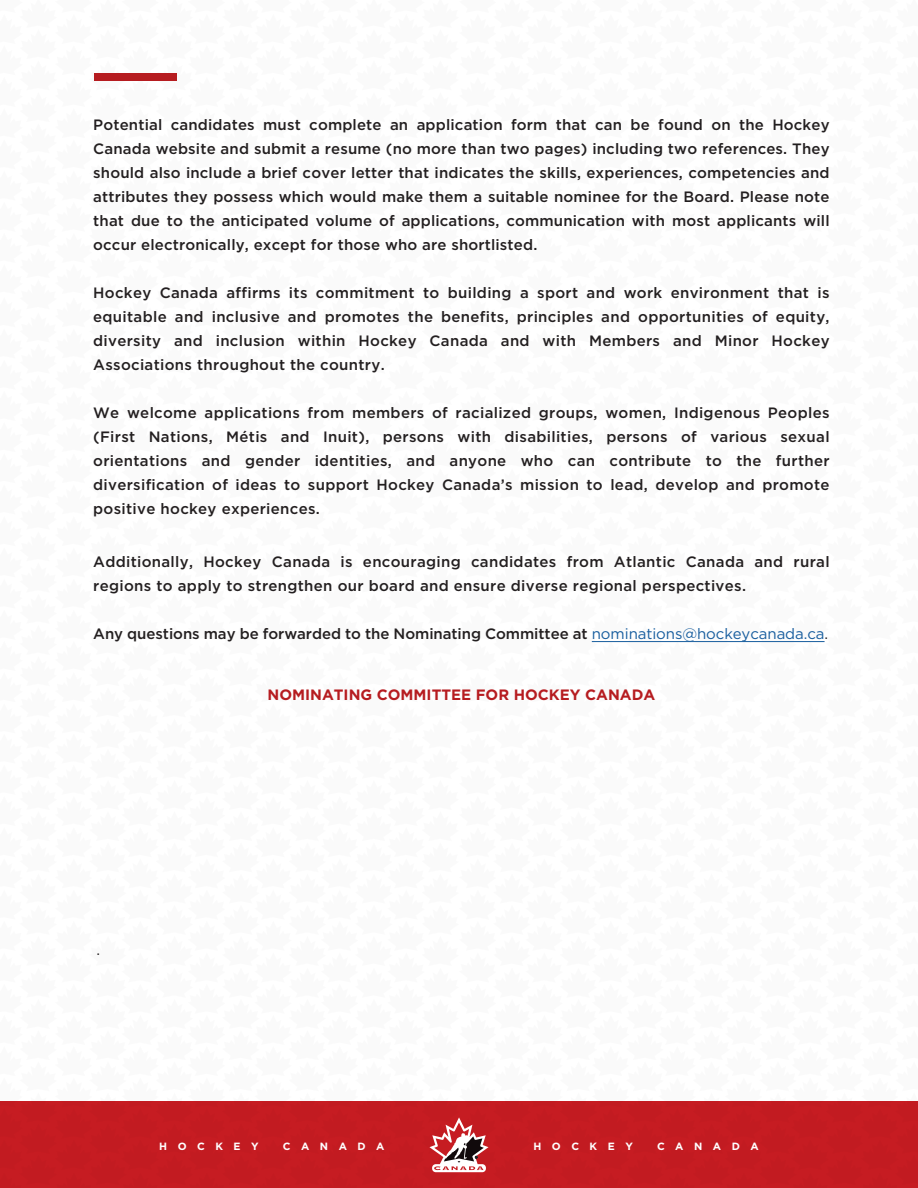
<style>
.page{position:relative;width:918px;height:1188px;background:#fff}
.page>*{position:absolute;margin:0;border:0;box-sizing:border-box;transform-origin:0 0}
.t1{font:500 15px/24px "Gotham";letter-spacing:.02em;color:#231f20;text-align:justify}
.t2{font:500 15px "Gotham";letter-spacing:-.005em;color:#231f20}
.t3{font:700 15px "Gotham";color:#b61c20}
.t4{font:15px "Gotham";color:#231f20}
.t5{font:700 10.5px "Gotham";letter-spacing:1em;color:#fff}
.s1{font-weight:400;color:#175d9e}
.s2{font-weight:400}
</style>
<div class="page">
<div style="left:0;top:1102px;width:918px;height:86px;background:#c61c22"></div>
<svg style="left:429px;top:1117px;width:60px;height:56px"></svg>
<div style="left:94px;top:73px;width:83px;height:8px;background:#b61c20"></div>
<hr style="left:592px;top:641px;width:233px;height:1px;background:#175d9e">
<p class="t1" style="left:93px;top:112px;width:738px">Potential candidates must complete an application form that can be found on the Hockey Canada website and submit a resume (no more than two pages) including two references. They should also include a brief cover letter that indicates the skills, experiences, competencies and attributes they possess which would make them a suitable nominee for the Board. Please note that due to the anticipated volume of applications, communication with most applicants will occur electronically, except for those who are shortlisted.</p>
<p class="t1" style="left:93px;top:280px;width:738px">Hockey Canada affirms its commitment to building a sport and work environment that is equitable and inclusive and promotes the benefits, principles and opportunities of equity, diversity and inclusion within Hockey Canada and with Members and Minor Hockey Associations throughout the country.</p>
<p class="t1" style="left:93px;top:400px;width:738px">We welcome applications from members of racialized groups, women, Indigenous Peoples (First Nations, Métis and Inuit), persons with disabilities, persons of various sexual orientations and gender identities, and anyone who can contribute to the further diversification of ideas to support Hockey Canada’s mission to lead, develop and promote positive hockey experiences.</p>
<p class="t1" style="left:93px;top:550px;width:738px">Additionally, Hockey Canada is encouraging candidates from Atlantic Canada and rural regions to apply to strengthen our board and ensure diverse regional perspectives.</p>
<p class="t2" style="left:93px;top:624px;width:736px">Any questions may be forwarded to the Nominating Committee at <span class="s1">nominations@hockeycanada.ca</span><span class="s2">.</span></p>
<p class="t3" style="left:268px;top:686px;width:389px">NOMINATING COMMITTEE FOR HOCKEY CANADA</p>
<p class="t4" style="left:97px;top:941px;width:5px">.</p>
<p class="t5" style="left:159px;top:1140px;width:101px">HOCKEY</p>
<p class="t5" style="left:283px;top:1140px;width:103px">CANADA</p>
<p class="t5" style="left:534px;top:1140px;width:101px">HOCKEY</p>
<p class="t5" style="left:657px;top:1140px;width:103px">CANADA</p>
</div>
